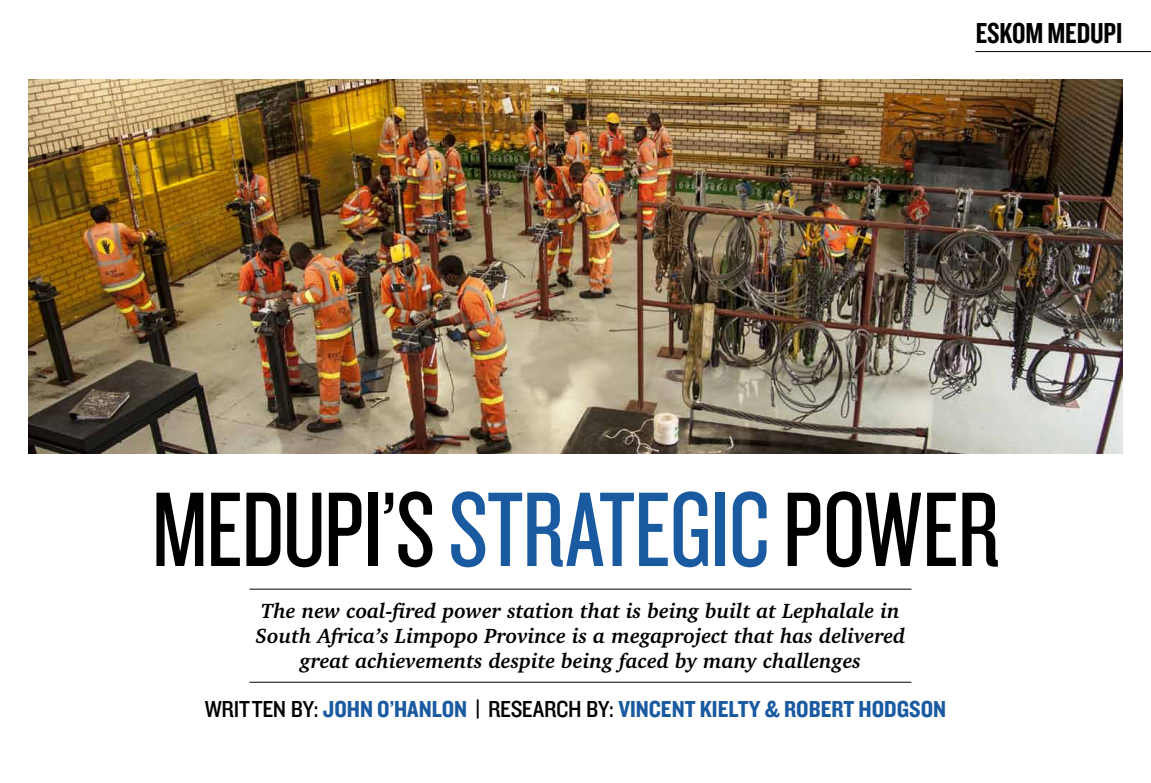
<style>
.page{position:relative;width:1151px;height:783px;background:#fff}
.page>*{position:absolute;margin:0;border:0;box-sizing:border-box;transform-origin:0 0}
.t1{font:110px "Knockout HTF28 Junior Featherwt";letter-spacing:-.01em;color:#000}
.t2{font:30px "Knockout HTF49 Liteweight";letter-spacing:-.01em;color:#000}
.t3{font:24px "Knockout HTF50 Welterweight";color:#1a5aa1}
.t4{font:italic 700 21px/25px "Charter IT Cby BT";color:#000;text-align:center}
.s1{color:#1a5aa1}
.s2{font-family:"Knockout HTF30 Junior Welterwt";color:#000}
.s3{color:#000}
</style>
<div class="page">
<hr style="left:249px;top:588px;width:662px;height:1px;background:#000">
<hr style="left:249px;top:681px;width:662px;height:1px;background:#000">
<hr style="left:975px;top:51px;width:176px;height:1px;background:#000">
<img style="left:29px;top:79px;width:1094px;height:374px">
<h2 class="t2" style="left:976px;top:17px;width:148px">ESKOM MEDUPI</h2>
<h1 class="t1" style="left:152px;top:474px;width:849px">MEDUPI’S <span class="s1">STRATEGIC</span> POWER</h1>
<p class="t4" style="left:256px;top:597px;width:651px">The new coal-fired power station that is being built at Lephalale in<br>South Africa’s Limpopo Province is a megaproject that has delivered great achievements despite being faced by many challenges</p>
<p class="t3" style="left:205px;top:696px;width:743px"><span class="s2">WRITTEN BY:</span> JOHN O’HANLON <span class="s3">|</span> <span class="s2">RESEARCH BY:</span> VINCENT KIELTY &amp; ROBERT HODGSON</p>
</div>
